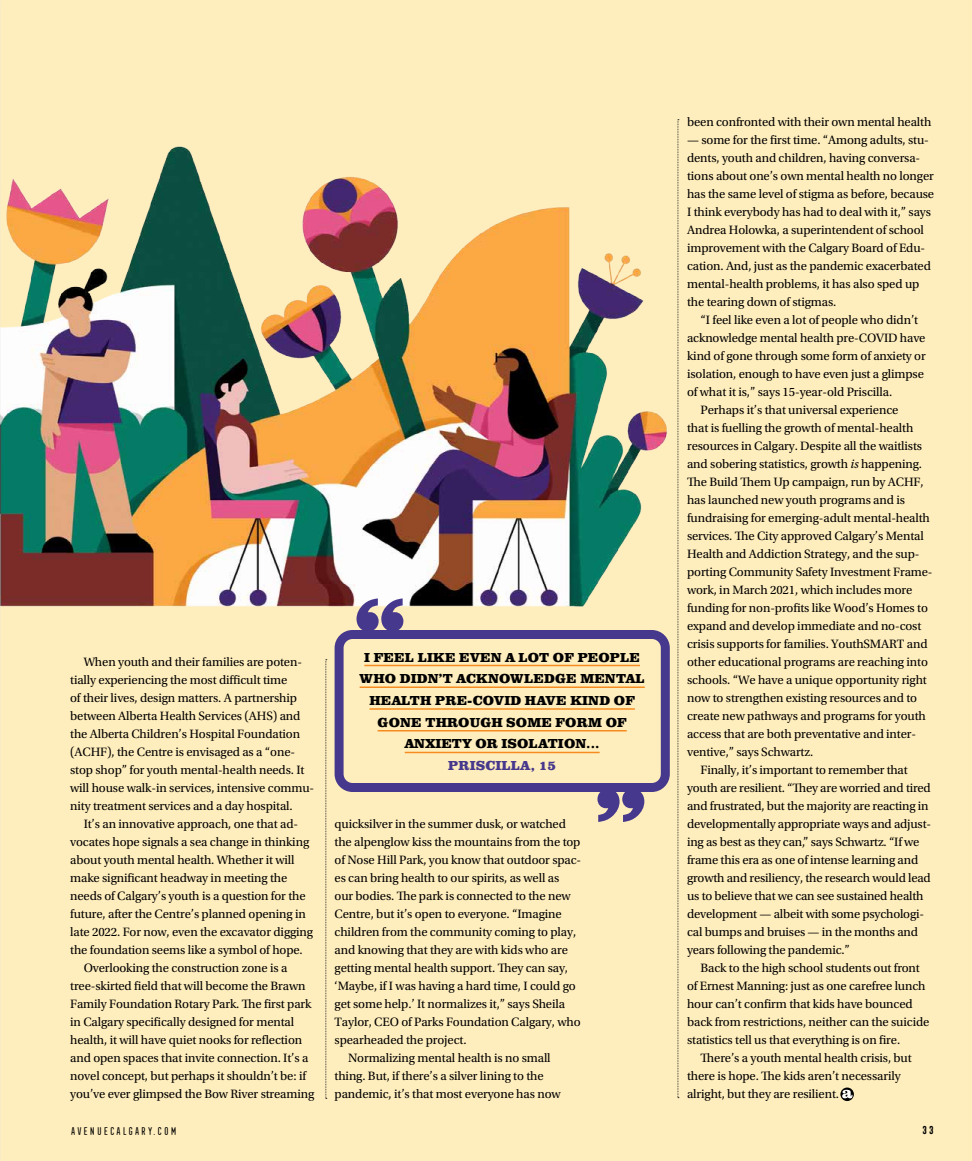
<style>
.page{position:relative;width:972px;height:1161px;background:#ffeebd}
.page>*{position:absolute;margin:0;border:0;box-sizing:border-box;transform-origin:0 0}
.t1{font:700 expanded 13.5px/21.8px "Clarendon URW";letter-spacing:.01em;color:#000;text-align:center}
.t2{font:700 expanded 13.5px "Clarendon URW";letter-spacing:.01em;color:#46388c}
.t3{font:12.75px/18px "Utopia Std";letter-spacing:-.01em;color:#000}
.t4{font:10.5px "Frontage Condensed";letter-spacing:.07em;color:#000}
.t5{font:700 10.5px "Frontage Condensed";color:#000}
.s1{font-style:italic}
</style>
<div class="page">
<img style="left:0;top:146px;width:667px;height:461px">
<svg style="left:678px;top:119px;width:1px;height:979px"></svg>
<svg style="left:326px;top:659px;width:1px;height:440px"></svg>
<div style="left:335px;top:630px;width:335px;height:162px;border:9px solid #46388c;border-radius:14px"></div>
<svg style="left:357px;top:598px;width:46px;height:33px"></svg>
<hr style="left:364px;top:665px;width:276px;height:1px;background:#f68b21">
<hr style="left:360px;top:686px;width:285px;height:2px;background:#f68b21">
<hr style="left:369px;top:708px;width:266px;height:2px;background:#f68b21">
<hr style="left:378px;top:730px;width:249px;height:1px;background:#f68b21">
<hr style="left:405px;top:752px;width:195px;height:1px;background:#f68b21">
<svg style="left:597px;top:789px;width:47px;height:33px"></svg>
<svg style="left:840px;top:1088px;width:14px;height:13px"></svg>
<svg style="left:842px;top:1090px;width:10px;height:8px"></svg>
<p class="t3" style="left:70px;top:653px;width:246px;text-indent:14px">When youth and their families are poten&shy;tially experiencing the most difficult time<br>of their lives, design matters. A partnership between Alberta Health Services (AHS) and the Alberta Children’s Hospital Foundation (ACHF), the Centre is envisaged as a “one&shy;stop shop” for youth mental-health needs. It will house walk-in services, intensive commu&shy;nity treatment services and a day hospital.</p>
<p class="t3" style="left:84px;top:815px;width:216px">It’s an innovative approach, one that ad-</p>
<p class="t3" style="left:70px;top:833px;width:241px">vocates hope signals a sea change in thinking</p>
<p class="t3" style="left:70px;top:851px;width:226px">about youth mental health. Whether it will</p>
<p class="t3" style="left:70px;top:869px;width:219px">make significant headway in meeting the</p>
<p class="t3" style="left:70px;top:887px;width:237px">needs of Calgary’s youth is a question for the</p>
<p class="t3" style="left:70px;top:905px;width:237px">future, after the Centre’s planned opening in</p>
<p class="t3" style="left:70px;top:923px;width:245px">late 2022. For now, even the excavator digging</p>
<p class="t3" style="left:70px;top:941px;width:234px">the foundation seems like a symbol of hope.</p>
<p class="t3" style="left:84px;top:959px;width:205px">Overlooking the construction zone is a</p>
<p class="t3" style="left:70px;top:977px;width:237px">tree-skirted field that will become the Brawn</p>
<p class="t3" style="left:70px;top:995px;width:243px">Family Foundation Rotary Park. The first park</p>
<p class="t3" style="left:70px;top:1013px;width:226px">in Calgary specifically designed for mental</p>
<p class="t3" style="left:70px;top:1031px;width:234px">health, it will have quiet nooks for reflection</p>
<p class="t3" style="left:70px;top:1049px;width:240px">and open spaces that invite connection. It’s a</p>
<p class="t3" style="left:70px;top:1067px;width:237px">novel concept, but perhaps it shouldn’t be: if</p>
<p class="t3" style="left:70px;top:1085px;width:246px">you’ve ever glimpsed the Bow River streaming</p>
<p class="t1" style="left:360px;top:645px;width:287px">I FEEL LIKE EVEN A LOT OF PEOPLE<br>WHO DIDN’T ACKNOWLEDGE MENTAL<br>HEALTH PRE-COVID HAVE KIND OF<br>GONE THROUGH SOME FORM OF<br>ANXIETY OR ISOLATION...</p>
<p class="t2" style="left:448px;top:756px;width:110px">PRISCILLA, 15</p>
<p class="t3" style="left:335px;top:815px;width:233px">quicksilver in the summer dusk, or watched</p>
<p class="t3" style="left:335px;top:833px;width:247px">the alpenglow kiss the mountains from the top</p>
<p class="t3" style="left:335px;top:851px;width:248px">of Nose Hill Park, you know that outdoor spac-</p>
<p class="t3" style="left:335px;top:869px;width:226px">es can bring health to our spirits, as well as</p>
<p class="t3" style="left:335px;top:887px;width:238px">our bodies. The park is connected to the new</p>
<p class="t3" style="left:335px;top:905px;width:229px">Centre, but it’s open to everyone. “Imagine</p>
<p class="t3" style="left:335px;top:923px;width:243px">children from the community coming to play,</p>
<p class="t3" style="left:335px;top:941px;width:235px">and knowing that they are with kids who are</p>
<p class="t3" style="left:335px;top:959px;width:235px">getting mental health support. They can say,</p>
<p class="t3" style="left:335px;top:977px;width:243px">‘Maybe, if I was having a hard time, I could go</p>
<p class="t3" style="left:335px;top:995px;width:232px">get some help.’ It normalizes it,” says Sheila</p>
<p class="t3" style="left:335px;top:1013px;width:248px">Taylor, CEO of Parks Foundation Calgary, who</p>
<p class="t3" style="left:335px;top:1031px;width:133px">spearheaded the project.</p>
<p class="t3" style="left:348px;top:1049px;width:204px">Normalizing mental health is no small</p>
<p class="t3" style="left:335px;top:1067px;width:211px">thing. But, if there’s a silver lining to the</p>
<p class="t3" style="left:335px;top:1085px;width:228px">pandemic, it’s that most everyone has now</p>
<p class="t3" style="left:687px;top:113px;width:246px">been confronted with their own mental health</p>
<p class="t3" style="left:687px;top:131px;width:249px">— some for the first time. “Among adults, stu&shy;dents, youth and children, having conversa&shy;tions about one’s own mental health no longer has the same level of stigma as before, because I think everybody has had to deal with it,” says Andrea Holowka, a superintendent of school improvement with the Calgary Board of Edu&shy;cation. And, just as the pandemic exacerbated mental-health problems, it has also sped up the tearing down of stigmas.</p>
<p class="t3" style="left:701px;top:311px;width:219px">“I feel like even a lot of people who didn’t</p>
<p class="t3" style="left:687px;top:329px;width:240px">acknowledge mental health pre-COVID have</p>
<p class="t3" style="left:687px;top:347px;width:240px">kind of gone through some form of anxiety or</p>
<p class="t3" style="left:687px;top:365px;width:238px">isolation, enough to have even just a glimpse</p>
<p class="t3" style="left:687px;top:383px;width:207px">of what it is,” says 15-year-old Priscilla.</p>
<p class="t3" style="left:701px;top:401px;width:199px">Perhaps it’s that universal experience</p>
<p class="t3" style="left:687px;top:419px;width:228px">that is fuelling the growth of mental-health</p>
<p class="t3" style="left:687px;top:437px;width:237px">resources in Calgary. Despite all the waitlists</p>
<p class="t3" style="left:687px;top:455px;width:237px">and sobering statistics, growth <span class="s1">is</span> happening.</p>
<p class="t3" style="left:687px;top:473px;width:238px">The Build Them Up campaign, run by ACHF,</p>
<p class="t3" style="left:687px;top:491px;width:219px">has launched new youth programs and is</p>
<p class="t3" style="left:687px;top:509px;width:244px">fundraising for emerging-adult mental-health</p>
<p class="t3" style="left:687px;top:527px;width:238px">services. The City approved Calgary’s Mental</p>
<p class="t3" style="left:687px;top:545px;width:234px">Health and Addiction Strategy, and the sup-</p>
<p class="t3" style="left:687px;top:563px;width:247px">porting Community Safety Investment Frame-</p>
<p class="t3" style="left:687px;top:581px;width:227px">work, in March 2021, which includes more</p>
<p class="t3" style="left:687px;top:599px;width:242px">funding for non-profits like Wood’s Homes to</p>
<p class="t3" style="left:687px;top:617px;width:236px">expand and develop immediate and no-cost</p>
<p class="t3" style="left:687px;top:635px;width:242px">crisis supports for families. YouthSMART and</p>
<p class="t3" style="left:687px;top:653px;width:242px">other educational programs are reaching into</p>
<p class="t3" style="left:687px;top:671px;width:241px">schools. “We have a unique opportunity right</p>
<p class="t3" style="left:687px;top:689px;width:232px">now to strengthen existing resources and to</p>
<p class="t3" style="left:687px;top:707px;width:240px">create new pathways and programs for youth</p>
<p class="t3" style="left:687px;top:725px;width:231px">access that are both preventative and inter-</p>
<p class="t3" style="left:687px;top:743px;width:128px">ventive,” says Schwartz.</p>
<p class="t3" style="left:701px;top:761px;width:209px">Finally, it’s important to remember that</p>
<p class="t3" style="left:687px;top:779px;width:245px">youth are resilient. “They are worried and tired</p>
<p class="t3" style="left:687px;top:797px;width:243px">and frustrated, but the majority are reacting in</p>
<p class="t3" style="left:687px;top:815px;width:246px">developmentally appropriate ways and adjust-</p>
<p class="t3" style="left:687px;top:833px;width:234px">ing as best as they can,” says Schwartz. “If we</p>
<p class="t3" style="left:687px;top:851px;width:233px">frame this era as one of intense learning and</p>
<p class="t3" style="left:687px;top:869px;width:245px">growth and resiliency, the research would lead</p>
<p class="t3" style="left:687px;top:887px;width:238px">us to believe that we can see sustained health</p>
<p class="t3" style="left:687px;top:905px;width:239px">development — albeit with some psychologi-</p>
<p class="t3" style="left:687px;top:923px;width:233px">cal bumps and bruises — in the months and</p>
<p class="t3" style="left:687px;top:941px;width:164px">years following the pandemic.”</p>
<p class="t3" style="left:701px;top:959px;width:221px">Back to the high school students out front</p>
<p class="t3" style="left:687px;top:977px;width:240px">of Ernest Manning: just as one carefree lunch</p>
<p class="t3" style="left:687px;top:995px;width:227px">hour can’t confirm that kids have bounced</p>
<p class="t3" style="left:687px;top:1013px;width:244px">back from restrictions, neither can the suicide</p>
<p class="t3" style="left:687px;top:1031px;width:215px">statistics tell us that everything is on fire.</p>
<p class="t3" style="left:701px;top:1049px;width:213px">There’s a youth mental health crisis, but</p>
<p class="t3" style="left:687px;top:1067px;width:215px">there is hope. The kids aren’t necessarily</p>
<p class="t3" style="left:687px;top:1085px;width:154px">alright, but they are resilient.</p>
<p class="t4" style="left:70px;top:1125px;width:108px">AVENUECALGARY.COM</p>
<p class="t5" style="left:921px;top:1125px;width:14px">33</p>
</div>
